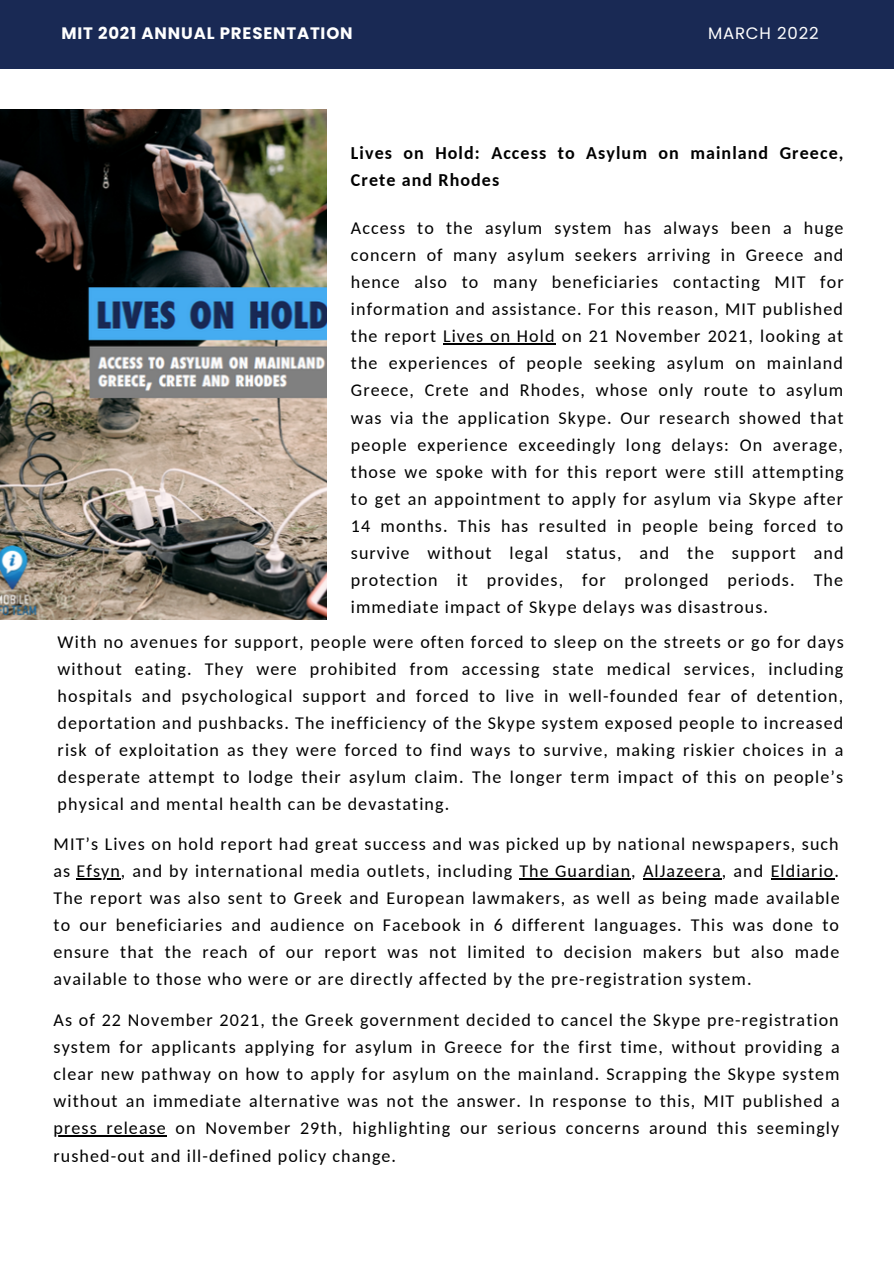
<style>
.page{position:relative;width:894px;height:1264px;background:#fff}
.page>*{position:absolute;margin:0;border:0;box-sizing:border-box;transform-origin:0 0}
.t1{font:18px/27px "Carlito";letter-spacing:.06em;color:#000;text-align:justify}
.t2{font:700 18px/27px "Carlito";letter-spacing:.06em;color:#000}
.t3{font:700 16.5px "Poppins";letter-spacing:.05em;color:#fff}
.t4{font:16.5px "Poppins";letter-spacing:.05em;color:#fff}
</style>
<div class="page">
<div style="left:0;top:0;width:893px;height:69px;background:#192954"></div>
<img style="left:0;top:110px;width:327px;height:509px">
<hr style="left:443px;top:343px;width:112px;height:1px;background:#000">
<hr style="left:54px;top:1135px;width:113px;height:1px;background:#000">
<hr style="left:76px;top:878px;width:45px;height:1px;background:#000">
<hr style="left:519px;top:878px;width:112px;height:1px;background:#000">
<hr style="left:643px;top:878px;width:78px;height:1px;background:#000">
<hr style="left:770px;top:878px;width:64px;height:1px;background:#000">
<p class="t3" style="left:61px;top:22px;width:293px">MIT 2021 ANNUAL PRESENTATION</p>
<p class="t4" style="left:707px;top:22px;width:112px">MARCH 2022</p>
<p class="t2" style="left:351px;top:140px;width:494px">Lives on Hold: Access to Asylum on mainland Greece,<br>Crete and Rhodes</p>
<p class="t1" style="left:351px;top:216px;width:494px">Access to the asylum system has always been a huge concern of many asylum seekers arriving in Greece and hence also to many beneficiaries contacting MIT for information and assistance. For this reason, MIT published the report Lives on Hold on 21 November 2021, looking at the experiences of people seeking asylum on mainland Greece, Crete and Rhodes, whose only route to asylum was via the application Skype. Our research showed that people experience exceedingly long delays: On average, those we spoke with for this report were still attempting to get an appointment to apply for asylum via Skype after 14 months. This has resulted in people being forced to survive without legal status, and the support and protection it provides, for prolonged periods. The immediate impact of Skype delays was disastrous.</p>
<p class="t1" style="left:58px;top:629px;width:787px">With no avenues for support, people were often forced to sleep on the streets or go for days without eating. They were prohibited from accessing state medical services, including hospitals and psychological support and forced to live in well-founded fear of detention, deportation and pushbacks. The inefficiency of the Skype system exposed people to increased risk of exploitation as they were forced to find ways to survive, making riskier choices in a desperate attempt to lodge their asylum claim. The longer term impact of this on people’s physical and mental health can be devastating.</p>
<p class="t1" style="left:54px;top:832px;width:787px">MIT’s Lives on hold report had great success and was picked up by national newspapers, such as Efsyn, and by international media outlets, including The Guardian, AlJazeera, and Eldiario.<br>The report was also sent to Greek and European lawmakers, as well as being made available to our beneficiaries and audience on Facebook in 6 different languages. This was done to ensure that the reach of our report was not limited to decision makers but also made available to those who were or are directly affected by the pre-registration system.</p>
<p class="t1" style="left:54px;top:1008px;width:787px">As of 22 November 2021, the Greek government decided to cancel the Skype pre-registration system for applicants applying for asylum in Greece for the first time, without providing a clear new pathway on how to apply for asylum on the mainland. Scrapping the Skype system without an immediate alternative was not the answer. In response to this, MIT published a press release on November 29th, highlighting our serious concerns around this seemingly rushed-out and ill-defined policy change.</p>
</div>
